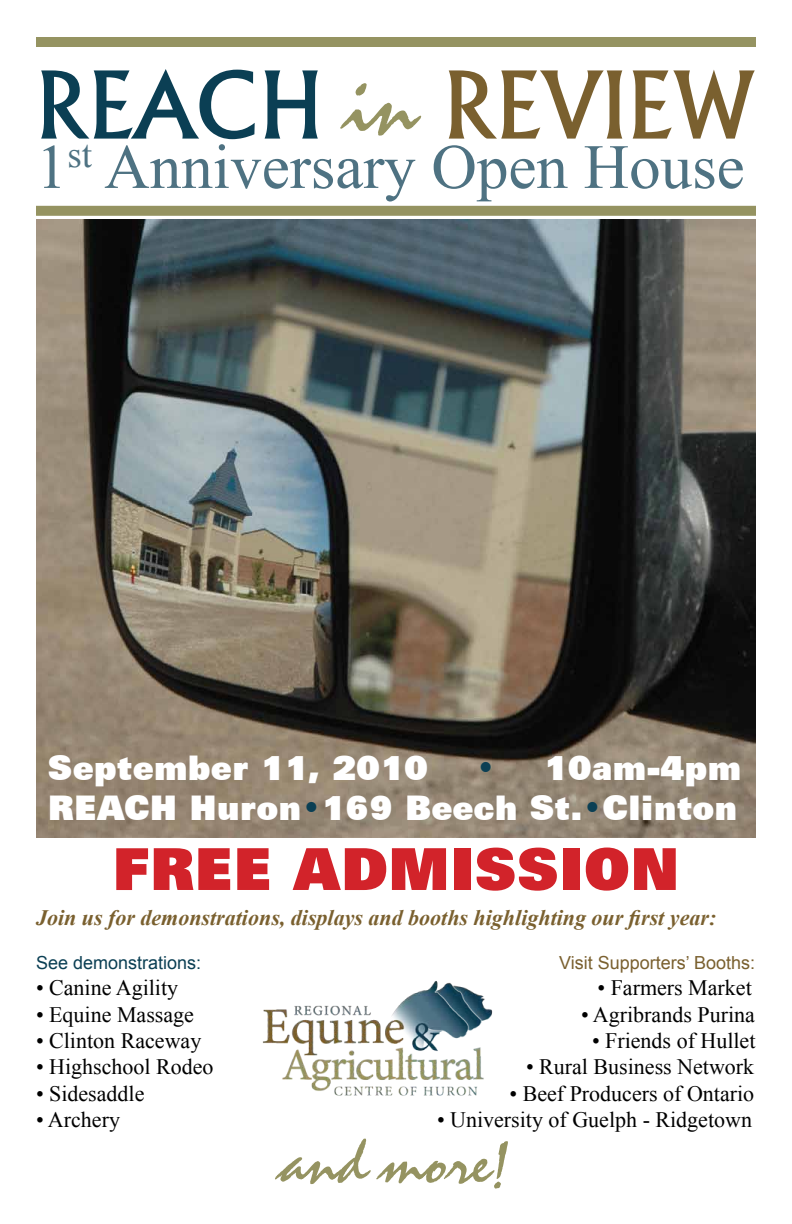
<style>
.page{position:relative;width:792px;height:1224px;background:#fff}
.page>*{position:absolute;margin:0;border:0;box-sizing:border-box;transform-origin:0 0}
.t1{font:90px "Flareserif 821 BT";color:#7a602f;scale:.96 1}
.t2{font:63px "Times New Roman";color:#4e7282}
.t3{font:63px "Staccato 222 BT";color:#959361}
.t4{font:900 58px "Zurich BT";color:#d2232a}
.t5{font:900 34px/40.8px "Zurich BT";color:#fff;text-align:right}
.t6{font:22px "Times New Roman";color:#000}
.t7{font:italic 700 22px "Times New Roman";color:#7a602f}
.t8{font:18px "Arial";color:#7a602f}
.t9{font:18px "Arial";color:#0b3f54}
.s1{color:#0b3f54}
.s2{font-family:"Staccato 222 BT";color:#959361}
</style>
<div class="page">
<img style="left:36px;top:220px;width:720px;height:618px">
<div style="left:36px;top:37px;width:720px;height:10px;background:#959361"></div>
<div style="left:36px;top:206px;width:720px;height:10px;background:#959361"></div>
<img style="left:262px;top:981px;width:231px;height:115px">
<h1 class="t1" style="left:36px;top:50px;width:751px"><span class="s1">REACH</span> <span class="s2">in</span> REVIEW</h1>
<h2 class="t2" style="left:36px;top:124px;width:710px">1<sup>st</sup> Anniversary Open House</h2>
<h3 class="t5" style="left:48px;top:747px;width:382px">September 11, 2010</h3>
<h3 class="t5" style="left:48px;top:747px;width:695px"><span class="s1">•</span> 10am-4pm<br>REACH Huron<span class="s1">•</span>169 Beech St.<span class="s1">•</span>Clinton</h3>
<h3 class="t4" style="left:112px;top:834px;width:569px">FREE ADMISSION</h3>
<p class="t7" style="left:36px;top:903px;width:682px">Join us for demonstrations, displays and booths highlighting our first year:</p>
<p class="t9" style="left:36px;top:951px;width:167px">See demonstrations:</p>
<p class="t8" style="left:559px;top:951px;width:198px">Visit Supporters’ Booths:</p>
<p class="t6" style="left:36px;top:973px;width:144px">• Canine Agility</p>
<p class="t6" style="left:598px;top:973px;width:156px">• Farmers Market</p>
<p class="t6" style="left:36px;top:999px;width:160px">• Equine Massage</p>
<p class="t6" style="left:581px;top:999px;width:175px">• Agribrands Purina</p>
<p class="t6" style="left:36px;top:1026px;width:167px">• Clinton Raceway</p>
<p class="t6" style="left:592px;top:1026px;width:165px">• Friends of Hullet</p>
<p class="t6" style="left:36px;top:1052px;width:179px">• Highschool Rodeo</p>
<p class="t6" style="left:526px;top:1052px;width:230px">• Rural Business Network</p>
<p class="t6" style="left:36px;top:1079px;width:110px">• Sidesaddle</p>
<p class="t6" style="left:510px;top:1079px;width:246px">• Beef Producers of Ontario</p>
<p class="t6" style="left:36px;top:1105px;width:86px">• Archery</p>
<p class="t6" style="left:437px;top:1105px;width:317px">• University of Guelph - Ridgetown</p>
<h2 class="t3" style="left:282px;top:1128px;width:230px">and more!</h2>
</div>
